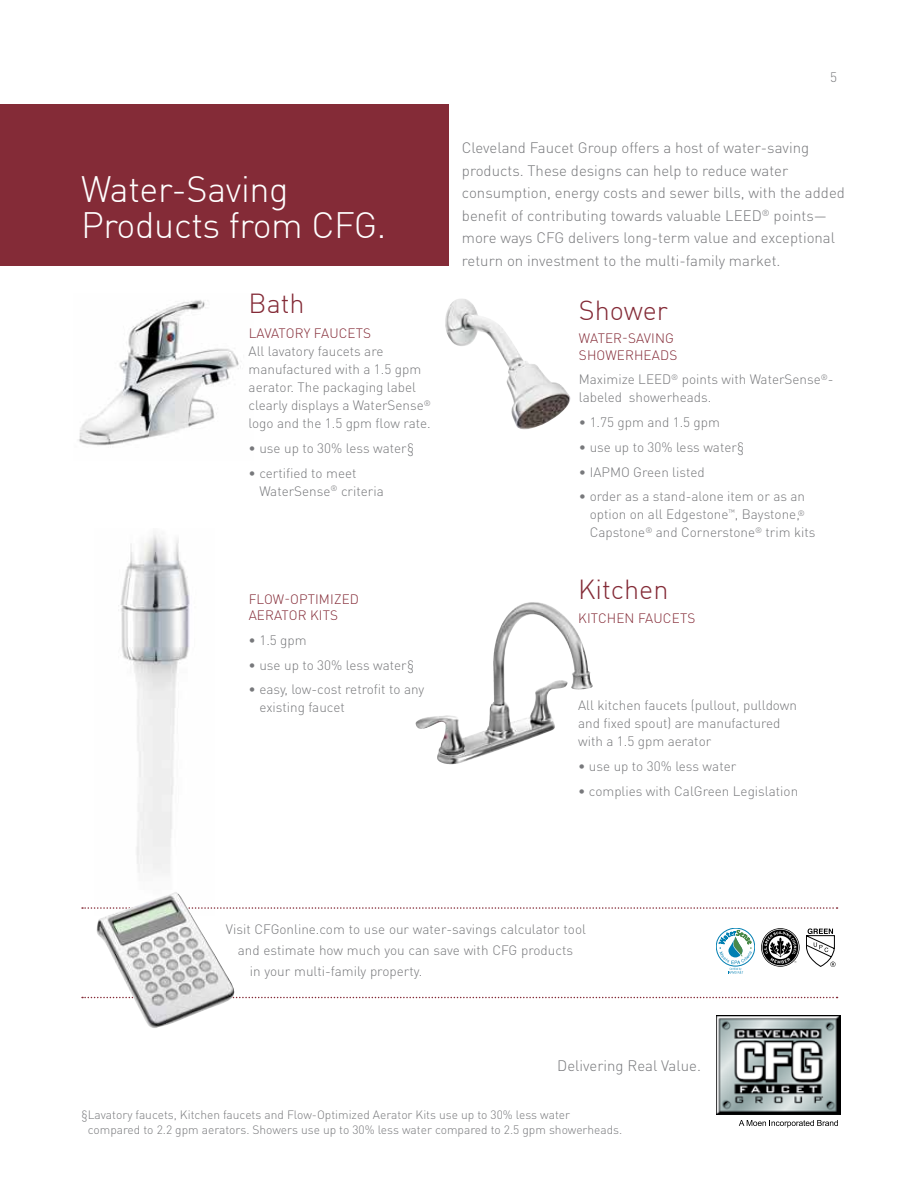
<style>
.page{position:relative;width:918px;height:1188px;background:#fff}
.page>*{position:absolute;margin:0;border:0;box-sizing:border-box;transform-origin:0 0}
.t1{font:300 36px/36px "DIN Offc";letter-spacing:-.01em;color:#fff}
.t2{font:300 27px "DIN Offc";color:#842b37}
.t3{font:300 15px/22.5px "DINOT";color:#77787b}
.t4{font:300 13.5px/18px "DINOT";color:#77787b}
.t5{font:300 13.5px/16.5px "DINOT";letter-spacing:.01em;color:#842b37}
.t6{font:300 12px/15px "DINOT";color:#77787b}
</style>
<div class="page">
<div style="left:0;top:104px;width:449px;height:162px;background:#842b37"></div>
<img style="left:118px;top:534px;width:72px;height:339px">
<img style="left:445px;top:299px;width:126px;height:131px">
<svg style="left:806px;top:928px;width:30px;height:39px"></svg>
<svg style="left:761px;top:928px;width:39px;height:39px"></svg>
<svg style="left:716px;top:928px;width:39px;height:38px"></svg>
<div style="left:716px;top:928px;width:39px;height:38px;border:1px solid #007fb2;border-radius:50%"></div>
<svg style="left:719px;top:930px;width:33px;height:44px"></svg>
<img style="left:78px;top:300px;width:163px;height:146px">
<svg style="left:82px;top:907px;width:756px;height:2px"></svg>
<svg style="left:82px;top:997px;width:756px;height:1px"></svg>
<img style="left:96px;top:892px;width:143px;height:136px">
<img style="left:717px;top:1016px;width:123px;height:99px">
<svg style="left:739px;top:1120px;width:99px;height:8px"></svg>
<img style="left:503px;top:602px;width:29px;height:20px">
<h1 class="t1" style="left:81px;top:171px;width:307px">Water-Saving<br>Products from CFG.</h1>
<h2 class="t2" style="left:249px;top:287px;width:58px">Bath</h2>
<p class="t5" style="left:249px;top:324px;width:124px">LAVATORY FAUCETS</p>
<p class="t4" style="left:249px;top:342px;width:184px">All lavatory faucets are manufactured with a 1.5 gpm aerator. The packaging label clearly displays a WaterSense<sup>® </sup>logo and the 1.5 gpm flow rate.</p>
<p class="t4" style="left:249px;top:438px;width:167px">• use up to 30% less water§</p>
<p class="t4" style="left:259px;top:463px;width:126px;text-indent:-11px">• certified to meet<br>WaterSense<sup>®</sup> criteria</p>
<p class="t5" style="left:249px;top:590px;width:112px">FLOW-OPTIMIZED<br>AERATOR KITS</p>
<p class="t4" style="left:249px;top:630px;width:60px">• 1.5 gpm</p>
<p class="t4" style="left:249px;top:655px;width:167px">• use up to 30% less water§</p>
<p class="t4" style="left:259px;top:680px;width:167px;text-indent:-11px">• easy, low-cost retrofit to any existing faucet</p>
<p class="t4" style="left:830px;top:67px;width:8px">5</p>
<p class="t3" style="left:462px;top:136px;width:385px">Cleveland Faucet Group offers a host of water-saving products. These designs can help to reduce water consumption, energy costs and sewer bills, with the added benefit of contributing towards valuable LEED<sup>®</sup> points— more ways CFG delivers long-term value and exceptional return on investment to the multi-family market.</p>
<h2 class="t2" style="left:579px;top:294px;width:91px">Shower</h2>
<p class="t5" style="left:579px;top:329px;width:100px">WATER-SAVING<br>SHOWERHEADS</p>
<p class="t4" style="left:579px;top:370px;width:256px">Maximize LEED<sup>®</sup> points with WaterSense<sup>®</sup>- labeled showerheads.</p>
<p class="t4" style="left:579px;top:413px;width:143px">• 1.75 gpm and 1.5 gpm</p>
<p class="t4" style="left:579px;top:437px;width:167px">• use up to 30% less water§</p>
<p class="t4" style="left:579px;top:462px;width:127px">• IAPMO Green listed</p>
<p class="t4" style="left:590px;top:487px;width:227px;text-indent:-11px">• order as a stand-alone item or as an option on all Edgestone<sup>™</sup>, Baystone,<sup>®<br></sup>Capstone<sup>®</sup> and Cornerstone<sup>®</sup> trim kits</p>
<h2 class="t2" style="left:578px;top:573px;width:92px">Kitchen</h2>
<p class="t5" style="left:578px;top:609px;width:119px">KITCHEN FAUCETS</p>
<p class="t4" style="left:578px;top:696px;width:220px">All kitchen faucets (pullout, pulldown and fixed spout) are manufactured with a 1.5 gpm aerator</p>
<p class="t4" style="left:578px;top:757px;width:160px">• use up to 30% less water</p>
<p class="t4" style="left:578px;top:781px;width:222px">• complies with CalGreen Legislation</p>
<p class="t4" style="left:226px;top:919px;width:362px">Visit CFGonline.com to use our water-savings calculator tool</p>
<p class="t4" style="left:238px;top:940px;width:337px">and estimate how much you can save with CFG products</p>
<p class="t4" style="left:250px;top:961px;width:174px">in your multi-family property.</p>
<p class="t3" style="left:557px;top:1054px;width:145px">Delivering Real Value.</p>
<p class="t6" style="left:88px;top:1106px;width:536px;text-indent:-7px">§Lavatory faucets, Kitchen faucets and Flow-Optimized Aerator Kits use up to 30% less water compared to 2.2 gpm aerators. Showers use up to 30% less water compared to 2.5 gpm showerheads.</p>
</div>
